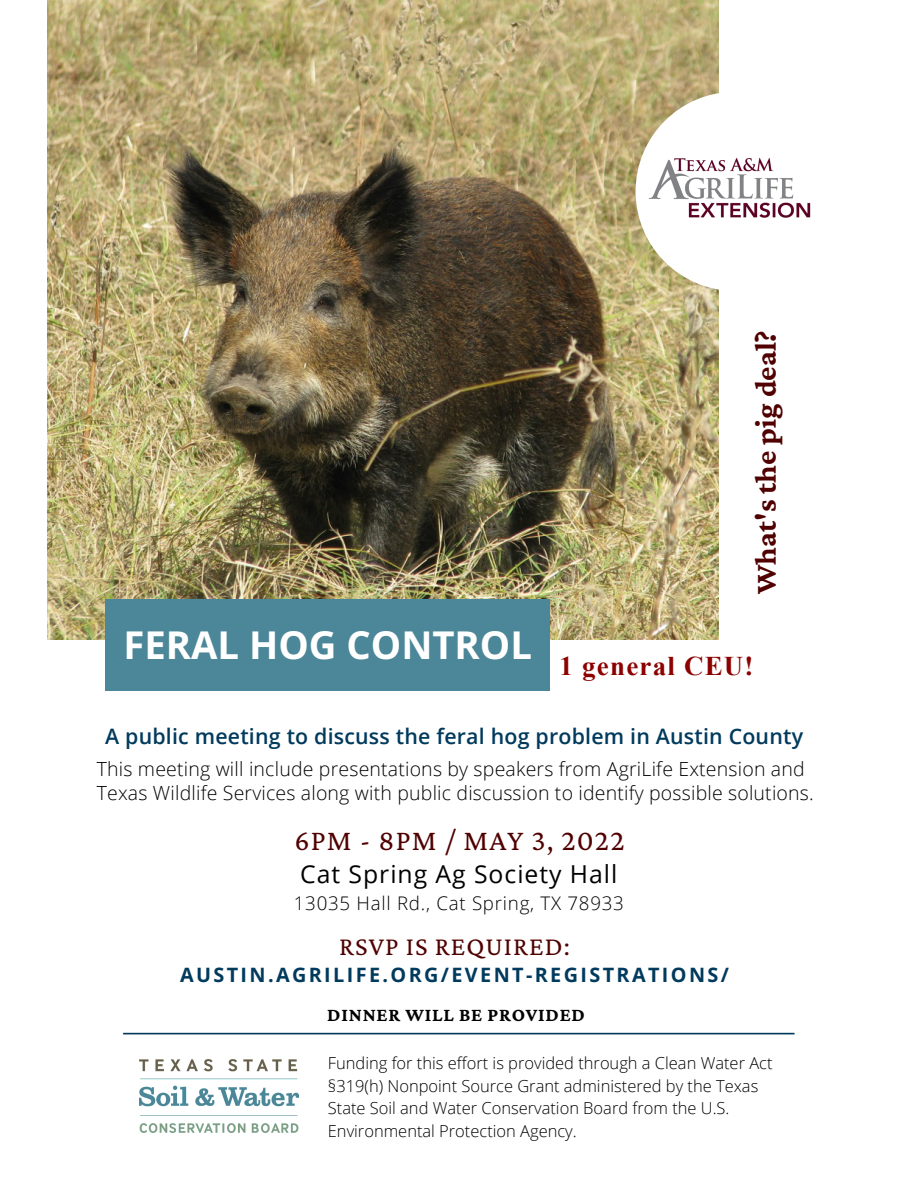
<style>
.page{position:relative;width:918px;height:1188px;background:#fff}
.page>*{position:absolute;margin:0;border:0;box-sizing:border-box;transform-origin:0 0}
.t1{font:700 38.25px "Open Sans";color:#fff}
.t2{font:700 30.75px "Crimson Pro";color:#500000}
.t3{font:29.85px "Crimson Pro";letter-spacing:.04em;color:#500000}
.t4{font:700 27px "Times New Roman";letter-spacing:.045em;color:#8c0000}
.t5{font:26.85px "Crimson Pro";letter-spacing:.04em;color:#500000}
.t6{font:24.75px "Open Sans";letter-spacing:.04em;color:#000}
.t7{font:600 21.3px "Open Sans";letter-spacing:.01em;color:#003a5d}
.t8{font:700 19.8px "Open Sans";letter-spacing:.12em;color:#003a5d}
.t9{font:300 19.5px/24.8px "Open Sans";letter-spacing:.01em;color:#000}
.t10{font:700 19.35px "Crimson Pro";letter-spacing:.04em;color:#000}
.t11{font:300 18.75px "Open Sans";letter-spacing:.04em;color:#000}
.t12{font:300 16.5px/22.5px "Open Sans";color:#000}
</style>
<div class="page">
<img style="left:48px;top:0;width:670px;height:639px">
<svg style="left:123px;top:1033px;width:672px;height:1px"></svg>
<div style="left:105px;top:599px;width:444px;height:91px;background:#4b8798"></div>
<div style="left:636px;top:92px;width:199px;height:199px;background:#fff;border-radius:50%"></div>
<img style="left:648px;top:158px;width:163px;height:60px">
<img style="left:140px;top:1059px;width:158px;height:73px">
<p class="t1" style="left:123px;top:618px;width:410px">FERAL HOG CONTROL</p>
<p class="t2" style="left:748px;top:594px;width:265px;rotate:-90deg">What's the pig deal?</p>
<h3 class="t4" style="left:560px;top:647px;width:195px">1 general CEU!</h3>
<p class="t7" style="left:105px;top:722px;width:700px">A public meeting to discuss the feral hog problem in Austin County</p>
<p class="t9" style="left:97px;top:756px;width:718px">This meeting will include presentations by speakers from AgriLife Extension and<br>Texas Wildlife Services along with public discussion to identify possible solutions.</p>
<p class="t3" style="left:294px;top:823px;width:332px">6PM - 8PM / MAY 3, 2022</p>
<p class="t6" style="left:300px;top:856px;width:319px">Cat Spring Ag Society Hall</p>
<p class="t11" style="left:294px;top:890px;width:332px">13035 Hall Rd., Cat Spring, TX 78933</p>
<p class="t5" style="left:339px;top:931px;width:232px">RSVP IS REQUIRED:</p>
<p class="t8" style="left:180px;top:961px;width:550px">AUSTIN.AGRILIFE.ORG/EVENT-REGISTRATIONS/</p>
<p class="t10" style="left:327px;top:1004px;width:259px">DINNER WILL BE PROVIDED</p>
<p class="t12" style="left:328px;top:1052px;width:446px">Funding for this effort is provided through a Clean Water Act §319(h) Nonpoint Source Grant administered by the Texas State Soil and Water Conservation Board from the U.S.<br>Environmental Protection Agency.</p>
</div>
